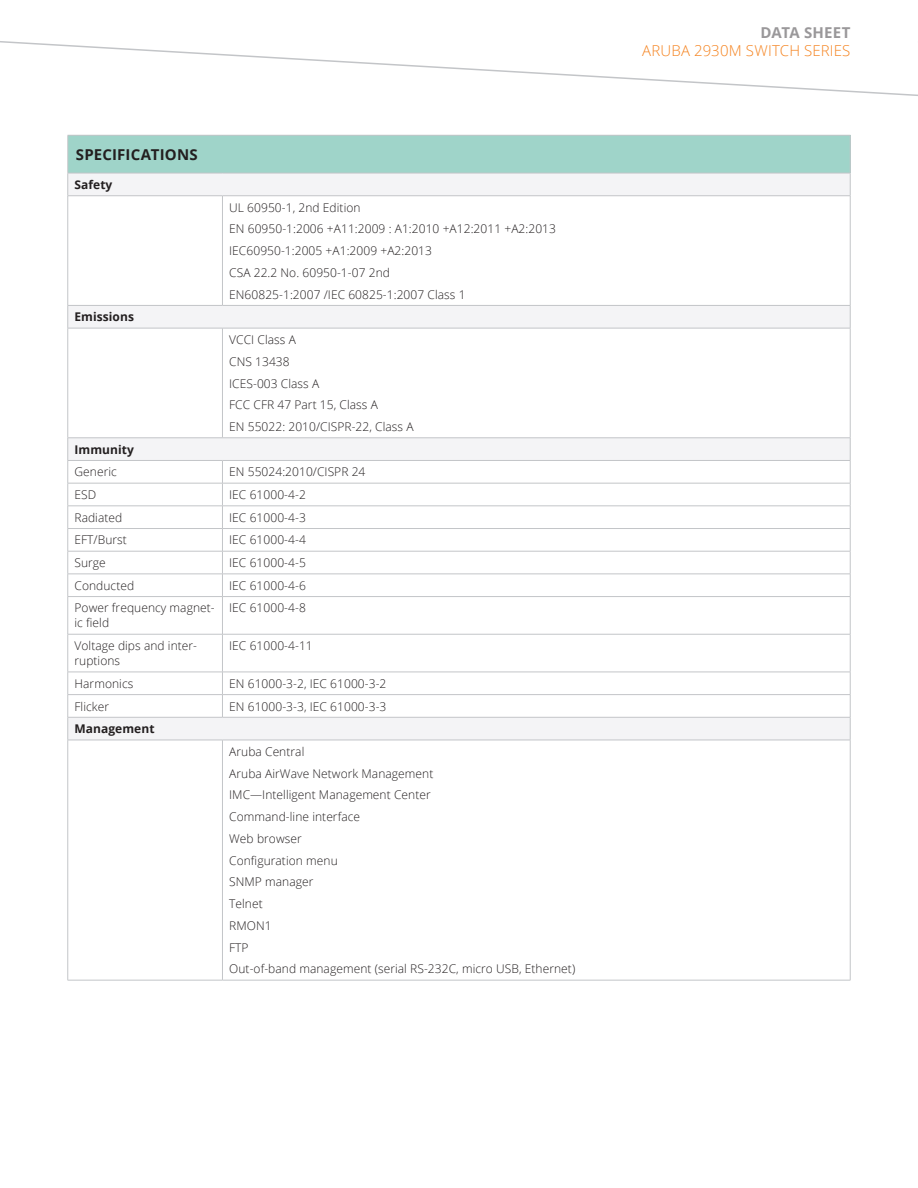
<style>
.page{position:relative;width:918px;height:1188px;background:#fff}
.page>*{position:absolute;margin:0;border:0;box-sizing:border-box;transform-origin:0 0}
.t1{font:300 15px "Open Sans";letter-spacing:.015em;color:#f5831f}
.Chart__Title_10_14_B{font:700 15px "Open Sans";letter-spacing:.015em;color:#231f20}
.t2{font:700 15px "Open Sans";letter-spacing:.01em;color:#9a989a}
.Chart__Text_8_10_Lig{font:300 12px "Open Sans";letter-spacing:.005em;color:#231f20}
.Chart__Row_Subhead_8{font:300 12px/15px "Open Sans";letter-spacing:.005em;color:#231f20}
.Chart__Row_Head_8_10{font:700 12px "Open Sans";letter-spacing:.005em;color:#231f20}
</style>
<div class="page">
<svg style="left:0;top:41px;width:916px;height:55px"></svg>
<div style="left:68px;top:135px;width:782px;height:38px;background:#9fd4c9"></div>
<svg style="left:68px;top:174px;width:782px;height:566px"></svg>
<hr style="left:68px;top:135px;width:154px;height:1px;background:#c3c5c8">
<hr style="left:67px;top:136px;width:1px;height:37px;background:#c3c5c8">
<hr style="left:222px;top:135px;width:628px;height:1px;background:#c3c5c8">
<hr style="left:850px;top:136px;width:1px;height:37px;background:#c3c5c8">
<hr style="left:68px;top:460px;width:154px;height:1px;background:#c3c5c8">
<hr style="left:222px;top:460px;width:628px;height:1px;background:#c3c5c8">
<hr style="left:68px;top:506px;width:154px;height:1px;background:#c3c5c8">
<hr style="left:222px;top:506px;width:628px;height:1px;background:#c3c5c8">
<hr style="left:68px;top:740px;width:154px;height:1px;background:#c3c5c8">
<hr style="left:222px;top:740px;width:628px;height:1px;background:#c3c5c8">
<svg style="left:67px;top:173px;width:1px;height:22px"></svg>
<svg style="left:850px;top:173px;width:1px;height:22px"></svg>
<svg style="left:67px;top:306px;width:1px;height:22px"></svg>
<svg style="left:850px;top:306px;width:1px;height:22px"></svg>
<hr style="left:68px;top:173px;width:154px;height:1px;background:#c3c5c8">
<hr style="left:222px;top:173px;width:628px;height:1px;background:#c3c5c8">
<hr style="left:68px;top:195px;width:154px;height:1px;background:#c3c5c8">
<hr style="left:67px;top:196px;width:1px;height:109px;background:#c3c5c8">
<hr style="left:68px;top:305px;width:154px;height:1px;background:#c3c5c8">
<hr style="left:68px;top:328px;width:154px;height:1px;background:#c3c5c8">
<hr style="left:67px;top:328px;width:1px;height:110px;background:#c3c5c8">
<hr style="left:68px;top:438px;width:154px;height:1px;background:#c3c5c8">
<hr style="left:68px;top:483px;width:154px;height:1px;background:#c3c5c8">
<hr style="left:68px;top:528px;width:154px;height:1px;background:#c3c5c8">
<hr style="left:68px;top:551px;width:154px;height:1px;background:#c3c5c8">
<hr style="left:68px;top:574px;width:154px;height:1px;background:#c3c5c8">
<svg style="left:67px;top:438px;width:1px;height:158px"></svg>
<hr style="left:68px;top:596px;width:154px;height:1px;background:#c3c5c8">
<hr style="left:67px;top:597px;width:1px;height:37px;background:#c3c5c8">
<hr style="left:68px;top:634px;width:154px;height:1px;background:#c3c5c8">
<hr style="left:67px;top:635px;width:1px;height:37px;background:#c3c5c8">
<hr style="left:68px;top:672px;width:154px;height:1px;background:#c3c5c8">
<hr style="left:68px;top:694px;width:154px;height:1px;background:#c3c5c8">
<svg style="left:67px;top:672px;width:1px;height:68px"></svg>
<hr style="left:68px;top:717px;width:154px;height:1px;background:#c3c5c8">
<hr style="left:67px;top:740px;width:1px;height:240px;background:#c3c5c8">
<hr style="left:68px;top:980px;width:154px;height:1px;background:#c3c5c8">
<hr style="left:222px;top:195px;width:628px;height:1px;background:#c3c5c8">
<hr style="left:222px;top:196px;width:1px;height:109px;background:#c3c5c8">
<hr style="left:222px;top:305px;width:628px;height:1px;background:#c3c5c8">
<hr style="left:222px;top:328px;width:628px;height:1px;background:#c3c5c8">
<hr style="left:222px;top:328px;width:1px;height:110px;background:#c3c5c8">
<hr style="left:222px;top:438px;width:628px;height:1px;background:#c3c5c8">
<hr style="left:222px;top:483px;width:628px;height:1px;background:#c3c5c8">
<hr style="left:222px;top:528px;width:628px;height:1px;background:#c3c5c8">
<hr style="left:222px;top:551px;width:628px;height:1px;background:#c3c5c8">
<hr style="left:222px;top:574px;width:628px;height:1px;background:#c3c5c8">
<svg style="left:222px;top:461px;width:1px;height:135px"></svg>
<hr style="left:222px;top:596px;width:628px;height:1px;background:#c3c5c8">
<hr style="left:222px;top:597px;width:1px;height:37px;background:#c3c5c8">
<hr style="left:222px;top:634px;width:628px;height:1px;background:#c3c5c8">
<hr style="left:222px;top:635px;width:1px;height:37px;background:#c3c5c8">
<hr style="left:222px;top:672px;width:628px;height:1px;background:#c3c5c8">
<hr style="left:222px;top:694px;width:628px;height:1px;background:#c3c5c8">
<svg style="left:222px;top:673px;width:1px;height:44px"></svg>
<hr style="left:222px;top:717px;width:628px;height:1px;background:#c3c5c8">
<hr style="left:222px;top:740px;width:1px;height:240px;background:#c3c5c8">
<hr style="left:222px;top:980px;width:628px;height:1px;background:#c3c5c8">
<hr style="left:850px;top:196px;width:1px;height:109px;background:#c3c5c8">
<hr style="left:850px;top:328px;width:1px;height:110px;background:#c3c5c8">
<svg style="left:850px;top:438px;width:1px;height:158px"></svg>
<hr style="left:850px;top:597px;width:1px;height:37px;background:#c3c5c8">
<hr style="left:850px;top:635px;width:1px;height:37px;background:#c3c5c8">
<svg style="left:850px;top:672px;width:1px;height:68px"></svg>
<hr style="left:850px;top:740px;width:1px;height:240px;background:#c3c5c8">
<p class="Chart__Title_10_14_B" style="left:76px;top:144px;width:124px">SPECIFICATIONS</p>
<p class="Chart__Row_Head_8_10" style="left:75px;top:176px;width:39px">Safety</p>
<p class="Chart__Row_Head_8_10" style="left:75px;top:309px;width:61px">Emissions</p>
<p class="Chart__Text_8_10_Lig" style="left:229px;top:199px;width:133px">UL 60950-1, 2nd Edition</p>
<p class="Chart__Text_8_10_Lig" style="left:229px;top:221px;width:328px">EN 60950-1:2006 +A11:2009 : A1:2010 +A12:2011 +A2:2013</p>
<p class="Chart__Text_8_10_Lig" style="left:229px;top:243px;width:204px">IEC60950-1:2005 +A1:2009 +A2:2013</p>
<p class="Chart__Text_8_10_Lig" style="left:229px;top:264px;width:162px">CSA 22.2 No. 60950-1-07 2nd</p>
<p class="Chart__Text_8_10_Lig" style="left:229px;top:286px;width:238px">EN60825-1:2007 /IEC 60825-1:2007 Class 1</p>
<p class="Chart__Text_8_10_Lig" style="left:229px;top:331px;width:68px">VCCI Class A</p>
<p class="Chart__Text_8_10_Lig" style="left:229px;top:353px;width:62px">CNS 13438</p>
<p class="Chart__Text_8_10_Lig" style="left:229px;top:375px;width:92px">ICES-003 Class A</p>
<p class="Chart__Text_8_10_Lig" style="left:229px;top:397px;width:150px">FCC CFR 47 Part 15, Class A</p>
<p class="Chart__Text_8_10_Lig" style="left:229px;top:418px;width:186px">EN 55022: 2010/CISPR-22, Class A</p>
<p class="Chart__Row_Head_8_10" style="left:75px;top:441px;width:61px">Immunity</p>
<p class="Chart__Row_Subhead_8" style="left:75px;top:464px;width:44px">Generic</p>
<p class="Chart__Text_8_10_Lig" style="left:229px;top:464px;width:138px">EN 55024:2010/CISPR 24</p>
<p class="Chart__Row_Subhead_8" style="left:75px;top:487px;width:23px">ESD</p>
<p class="Chart__Text_8_10_Lig" style="left:229px;top:487px;width:78px">IEC 61000-4-2</p>
<p class="Chart__Row_Subhead_8" style="left:75px;top:510px;width:49px">Radiated</p>
<p class="Chart__Text_8_10_Lig" style="left:229px;top:509px;width:78px">IEC 61000-4-3</p>
<p class="Chart__Row_Subhead_8" style="left:75px;top:532px;width:54px">EFT/Burst</p>
<p class="Chart__Text_8_10_Lig" style="left:229px;top:532px;width:78px">IEC 61000-4-4</p>
<p class="Chart__Row_Subhead_8" style="left:75px;top:555px;width:33px">Surge</p>
<p class="Chart__Text_8_10_Lig" style="left:229px;top:555px;width:78px">IEC 61000-4-5</p>
<p class="Chart__Row_Subhead_8" style="left:75px;top:578px;width:61px">Conducted</p>
<p class="Chart__Text_8_10_Lig" style="left:229px;top:577px;width:78px">IEC 61000-4-6</p>
<p class="Chart__Row_Subhead_8" style="left:75px;top:600px;width:142px">Power frequency magnet&shy;ic field</p>
<p class="Chart__Text_8_10_Lig" style="left:229px;top:600px;width:78px">IEC 61000-4-8</p>
<p class="Chart__Row_Subhead_8" style="left:75px;top:638px;width:124px">Voltage dips and inter&shy;ruptions</p>
<p class="Chart__Text_8_10_Lig" style="left:229px;top:638px;width:85px">IEC 61000-4-11</p>
<p class="Chart__Row_Subhead_8" style="left:75px;top:676px;width:60px">Harmonics</p>
<p class="Chart__Text_8_10_Lig" style="left:229px;top:675px;width:159px">EN 61000-3-2, IEC 61000-3-2</p>
<p class="Chart__Row_Subhead_8" style="left:75px;top:698px;width:36px">Flicker</p>
<p class="Chart__Text_8_10_Lig" style="left:229px;top:698px;width:159px">EN 61000-3-3, IEC 61000-3-3</p>
<p class="Chart__Row_Head_8_10" style="left:75px;top:720px;width:82px">Management</p>
<p class="Chart__Text_8_10_Lig" style="left:229px;top:743px;width:77px">Aruba Central</p>
<p class="Chart__Text_8_10_Lig" style="left:229px;top:765px;width:206px">Aruba AirWave Network Management</p>
<p class="Chart__Text_8_10_Lig" style="left:229px;top:787px;width:203px">IMC—Intelligent Management Center</p>
<p class="Chart__Text_8_10_Lig" style="left:229px;top:809px;width:132px">Command-line interface</p>
<p class="Chart__Text_8_10_Lig" style="left:229px;top:830px;width:74px">Web browser</p>
<p class="Chart__Text_8_10_Lig" style="left:229px;top:852px;width:110px">Configuration menu</p>
<p class="Chart__Text_8_10_Lig" style="left:229px;top:874px;width:86px">SNMP manager</p>
<p class="Chart__Text_8_10_Lig" style="left:229px;top:896px;width:35px">Telnet</p>
<p class="Chart__Text_8_10_Lig" style="left:229px;top:917px;width:44px">RMON1</p>
<p class="Chart__Text_8_10_Lig" style="left:229px;top:939px;width:21px">FTP</p>
<p class="Chart__Text_8_10_Lig" style="left:229px;top:961px;width:348px">Out-of-band management (serial RS-232C, micro USB, Ethernet)</p>
<p class="t2" style="left:761px;top:22px;width:92px">DATA SHEET</p>
<p class="t1" style="left:642px;top:41px;width:210px">ARUBA 2930M SWITCH SERIES</p>
</div>
